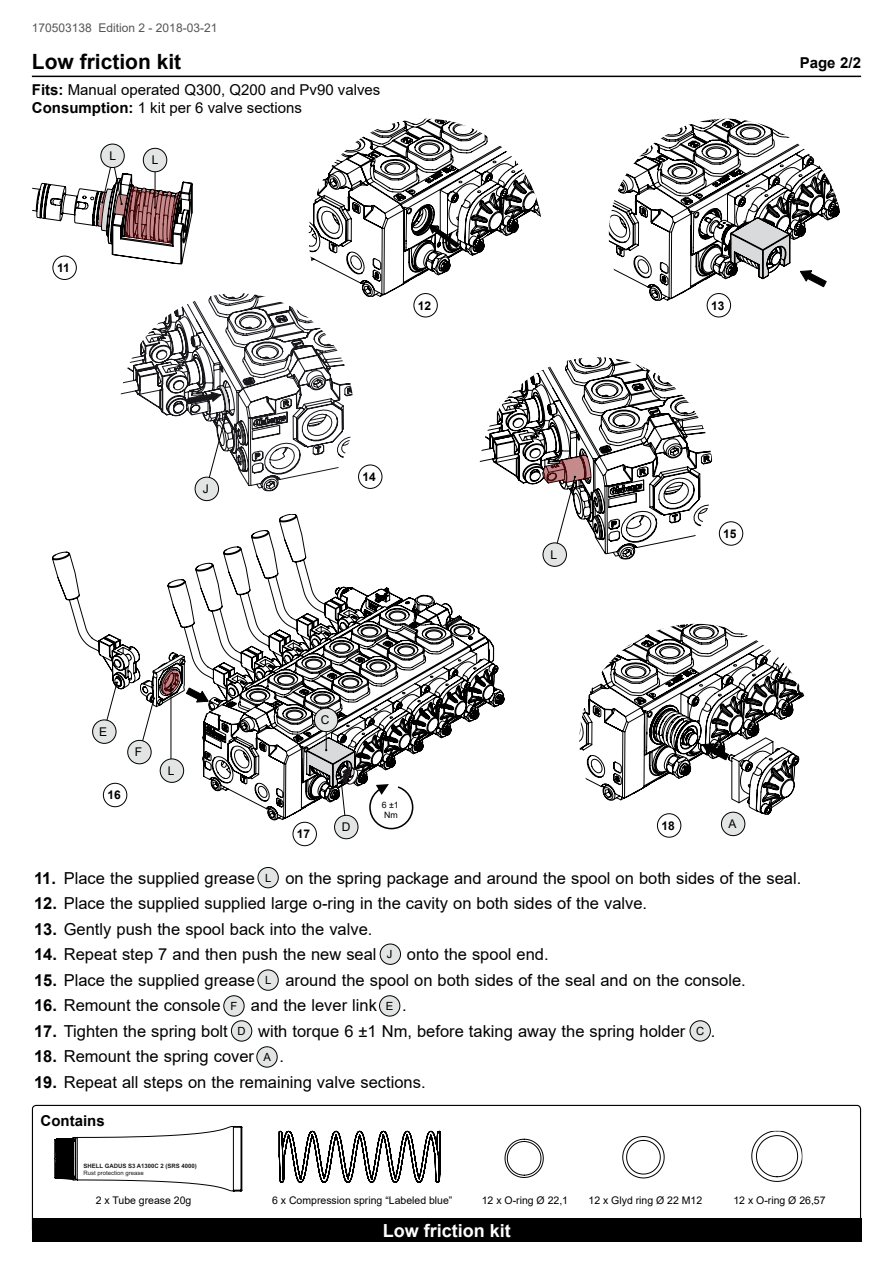
<style>
.page{position:relative;width:893px;height:1263px;background:#fff}
.page>*{position:absolute;margin:0;border:0;box-sizing:border-box;transform-origin:0 0}
.t1{font:700 21px "Arial";color:#000}
.t2{font:700 18px "Arial";color:#fff}
.t3{font:16.5px "Arial";color:#000}
.t4{font:15px/18px "Arial";color:#000}
.t5{font:700 15px "Arial";color:#000}
.t6{font:12px "Arial";color:#555}
.t7{font:700 12px "Arial";color:#000}
.t8{font:12px "Arial";color:#000}
.t9{font:11.25px "Arial";color:#000}
.t10{font:10.5px "Arial";color:#000}
.t11{font:8.7px/10.5px "Arial";color:#000}
.t12{font:700 6px "Arial";color:#1a1d1c}
.t13{font:6px "Arial";color:#1a1d1c}
.s1{font-weight:700}
</style>
<div class="page">
<hr style="left:32px;top:76px;width:829px;height:1px;background:#000">
<svg style="left:309px;top:119px;width:232px;height:178px"></svg>
<svg style="left:609px;top:119px;width:231px;height:182px"></svg>
<svg style="left:120px;top:293px;width:234px;height:198px"></svg>
<svg style="left:479px;top:357px;width:234px;height:202px"></svg>
<svg style="left:52px;top:514px;width:452px;height:306px"></svg>
<svg style="left:336px;top:714px;width:4px;height:13px"></svg>
<svg style="left:579px;top:624px;width:226px;height:191px"></svg>
<div style="left:370px;top:786px;width:43px;height:42px;background:#fff;border-radius:50%"></div>
<div style="left:369px;top:785px;width:44px;height:44px;border:2px solid #000;border-radius:50%"></div>
<svg style="left:376px;top:778px;width:23px;height:17px"></svg>
<div style="left:52px;top:256px;width:25px;height:24px;border:1px solid #000;border-radius:50%"></div>
<div style="left:143px;top:148px;width:24px;height:24px;background:#e3e4e4;border-radius:50%"></div>
<div style="left:143px;top:148px;width:24px;height:24px;border:1px solid #000;border-radius:50%"></div>
<svg style="left:32px;top:161px;width:161px;height:103px"></svg>
<div style="left:101px;top:144px;width:23px;height:24px;background:#e3e4e4;border-radius:50%"></div>
<div style="left:100px;top:144px;width:25px;height:24px;border:1px solid #000;border-radius:50%"></div>
<div style="left:258px;top:867px;width:20px;height:21px;background:#e3e4e4;border-radius:50%"></div>
<div style="left:257px;top:867px;width:22px;height:21px;border:1px solid #000;border-radius:50%"></div>
<div style="left:414px;top:294px;width:23px;height:23px;background:#fff;border-radius:50%"></div>
<div style="left:413px;top:293px;width:25px;height:24px;border:1px solid #000;border-radius:50%"></div>
<div style="left:707px;top:294px;width:24px;height:23px;background:#fff;border-radius:50%"></div>
<div style="left:707px;top:293px;width:24px;height:24px;border:1px solid #000;border-radius:50%"></div>
<div style="left:358px;top:464px;width:24px;height:25px;border:1px solid #000;border-radius:50%"></div>
<div style="left:719px;top:521px;width:24px;height:25px;border:1px solid #000;border-radius:50%"></div>
<svg style="left:186px;top:386px;width:44px;height:105px"></svg>
<div style="left:195px;top:477px;width:24px;height:24px;background:#e3e4e4;border-radius:50%"></div>
<div style="left:195px;top:477px;width:24px;height:24px;border:1px solid #000;border-radius:50%"></div>
<div style="left:380px;top:944px;width:20px;height:20px;background:#e3e4e4;border-radius:50%"></div>
<div style="left:380px;top:943px;width:21px;height:22px;border:1px solid #000;border-radius:50%"></div>
<svg style="left:543px;top:455px;width:48px;height:102px"></svg>
<div style="left:543px;top:543px;width:23px;height:23px;background:#e3e4e4;border-radius:50%"></div>
<div style="left:543px;top:542px;width:24px;height:25px;border:1px solid #000;border-radius:50%"></div>
<div style="left:258px;top:970px;width:20px;height:20px;background:#e3e4e4;border-radius:50%"></div>
<div style="left:257px;top:969px;width:22px;height:22px;border:1px solid #000;border-radius:50%"></div>
<div style="left:224px;top:996px;width:20px;height:20px;background:#e3e4e4;border-radius:50%"></div>
<div style="left:223px;top:995px;width:22px;height:21px;border:1px solid #000;border-radius:50%"></div>
<div style="left:379px;top:996px;width:21px;height:20px;background:#e3e4e4;border-radius:50%"></div>
<div style="left:379px;top:995px;width:21px;height:21px;border:1px solid #000;border-radius:50%"></div>
<svg style="left:102px;top:681px;width:16px;height:53px"></svg>
<div style="left:93px;top:720px;width:23px;height:23px;background:#e3e4e4;border-radius:50%"></div>
<div style="left:92px;top:719px;width:25px;height:25px;border:1px solid #000;border-radius:50%"></div>
<svg style="left:137px;top:697px;width:18px;height:61px"></svg>
<div style="left:128px;top:740px;width:23px;height:24px;background:#e3e4e4;border-radius:50%"></div>
<div style="left:127px;top:740px;width:25px;height:24px;border:1px solid #000;border-radius:50%"></div>
<hr style="left:171px;top:684px;width:1px;height:82px;background:#000">
<svg style="left:161px;top:667px;width:19px;height:28px"></svg>
<div style="left:160px;top:759px;width:24px;height:23px;background:#e3e4e4;border-radius:50%"></div>
<div style="left:160px;top:758px;width:24px;height:25px;border:1px solid #000;border-radius:50%"></div>
<div style="left:657px;top:813px;width:24px;height:25px;border:1px solid #000;border-radius:50%"></div>
<div style="left:103px;top:783px;width:24px;height:24px;background:#fff;border-radius:50%"></div>
<div style="left:103px;top:783px;width:24px;height:24px;border:1px solid #000;border-radius:50%"></div>
<div style="left:293px;top:822px;width:24px;height:24px;border:1px solid #000;border-radius:50%"></div>
<div style="left:231px;top:1021px;width:21px;height:20px;background:#e3e4e4;border-radius:50%"></div>
<div style="left:231px;top:1020px;width:21px;height:21px;border:1px solid #000;border-radius:50%"></div>
<div style="left:690px;top:1021px;width:20px;height:20px;background:#e3e4e4;border-radius:50%"></div>
<div style="left:690px;top:1020px;width:21px;height:21px;border:1px solid #000;border-radius:50%"></div>
<div style="left:721px;top:812px;width:24px;height:24px;background:#e3e4e4;border-radius:50%"></div>
<div style="left:721px;top:812px;width:24px;height:24px;border:1px solid #000;border-radius:50%"></div>
<hr style="left:326px;top:715px;width:1px;height:35px;background:#000">
<div style="left:314px;top:708px;width:24px;height:24px;background:#e3e4e4;border-radius:50%"></div>
<div style="left:314px;top:708px;width:24px;height:24px;border:1px solid #000;border-radius:50%"></div>
<svg style="left:306px;top:738px;width:52px;height:92px"></svg>
<div style="left:335px;top:815px;width:23px;height:24px;background:#e3e4e4;border-radius:50%"></div>
<div style="left:334px;top:815px;width:24px;height:24px;border:1px solid #000;border-radius:50%"></div>
<div style="left:257px;top:1047px;width:20px;height:20px;background:#e3e4e4;border-radius:50%"></div>
<div style="left:256px;top:1046px;width:22px;height:21px;border:1px solid #000;border-radius:50%"></div>
<div style="left:32px;top:1218px;width:829px;height:24px;background:#000"></div>
<svg style="left:55px;top:1126px;width:187px;height:66px"></svg>
<svg style="left:279px;top:1130px;width:162px;height:53px"></svg>
<svg style="left:504px;top:1138px;width:40px;height:40px"></svg>
<svg style="left:622px;top:1136px;width:43px;height:43px"></svg>
<svg style="left:751px;top:1131px;width:51px;height:51px"></svg>
<p class="t6" style="left:32px;top:20px;width:187px">170503138 Edition 2 - 2018-03-21</p>
<p class="t1" style="left:32px;top:47px;width:151px">Low friction kit</p>
<p class="t4" style="left:32px;top:80px;width:350px"><span class="s1">Fits:</span> Manual operated Q300, Q200 and Pv90 valves<br><span class="s1">Consumption:</span> 1 kit per 6 valve sections</p>
<p class="t8" style="left:109px;top:148px;width:8px">L</p>
<p class="t8" style="left:152px;top:152px;width:8px">L</p>
<p class="t7" style="left:57px;top:259px;width:14px">11</p>
<p class="t7" style="left:418px;top:297px;width:15px">12</p>
<p class="t7" style="left:711px;top:297px;width:15px">13</p>
<p class="t5" style="left:800px;top:52px;width:63px">Page 2/2</p>
<p class="t8" style="left:203px;top:481px;width:7px">J</p>
<p class="t8" style="left:99px;top:723px;width:10px">E</p>
<p class="t7" style="left:107px;top:787px;width:15px">16</p>
<p class="t8" style="left:135px;top:744px;width:9px">F</p>
<p class="t8" style="left:168px;top:762px;width:8px">L</p>
<p class="t7" style="left:362px;top:468px;width:15px">14</p>
<p class="t8" style="left:321px;top:712px;width:10px">C</p>
<p class="t7" style="left:297px;top:826px;width:15px">17</p>
<p class="t8" style="left:342px;top:819px;width:10px">D</p>
<p class="t11" style="left:382px;top:799px;width:19px">6 ±1<br>Nm</p>
<p class="t8" style="left:550px;top:546px;width:8px">L</p>
<p class="t7" style="left:723px;top:525px;width:15px">15</p>
<p class="t7" style="left:661px;top:817px;width:15px">18</p>
<p class="t8" style="left:728px;top:816px;width:10px">A</p>
<p class="t3" style="left:34px;top:867px;width:223px"><span class="s1">11.</span> Place the supplied grease</p>
<p class="t3" style="left:285px;top:867px;width:517px">on the spring package and around the spool on both sides of the seal.</p>
<p class="t3" style="left:34px;top:892px;width:615px"><span class="s1">12.</span> Place the supplied supplied large o-ring in the cavity on both sides of the valve.</p>
<p class="t3" style="left:34px;top:918px;width:340px"><span class="s1">13.</span> Gently push the spool back into the valve.</p>
<p class="t3" style="left:34px;top:943px;width:344px"><span class="s1">14.</span> Repeat step 7 and then push the new seal</p>
<p class="t3" style="left:407px;top:943px;width:143px">onto the spool end.</p>
<p class="t3" style="left:34px;top:969px;width:223px"><span class="s1">15.</span> Place the supplied grease</p>
<p class="t3" style="left:285px;top:969px;width:462px">around the spool on both sides of the seal and on the console.</p>
<p class="t3" style="left:34px;top:994px;width:188px"><span class="s1">16.</span> Remount the console</p>
<p class="t3" style="left:251px;top:994px;width:128px">and the lever link</p>
<p class="t3" style="left:402px;top:994px;width:6px">.</p>
<p class="t3" style="left:34px;top:1020px;width:195px"><span class="s1">17.</span> Tighten the spring bolt</p>
<p class="t3" style="left:258px;top:1020px;width:429px">with torque 6 ±1 Nm, before taking away the spring holder</p>
<p class="t3" style="left:711px;top:1020px;width:6px">.</p>
<p class="t3" style="left:34px;top:1045px;width:222px"><span class="s1">18.</span> Remount the spring cover</p>
<p class="t3" style="left:279px;top:1045px;width:6px">.</p>
<p class="t3" style="left:34px;top:1071px;width:393px"><span class="s1">19.</span> Repeat all steps on the remaining valve sections.</p>
<p class="t9" style="left:265px;top:870px;width:8px">L</p>
<p class="t9" style="left:387px;top:946px;width:7px">J</p>
<p class="t9" style="left:265px;top:972px;width:8px">L</p>
<p class="t9" style="left:231px;top:998px;width:8px">F</p>
<p class="t9" style="left:386px;top:998px;width:9px">E</p>
<p class="t9" style="left:238px;top:1023px;width:10px">D</p>
<p class="t9" style="left:696px;top:1023px;width:10px">C</p>
<p class="t9" style="left:264px;top:1049px;width:9px">A</p>
<p class="t5" style="left:41px;top:1110px;width:66px">Contains</p>
<p class="t12" style="left:83px;top:1161px;width:115px">SHELL GADUS S3 A1300C 2 (SRS 4000)</p>
<p class="t13" style="left:83px;top:1169px;width:62px">Rust protection grease</p>
<p class="t10" style="left:96px;top:1193px;width:97px">2 x Tube grease 20g</p>
<p class="t10" style="left:482px;top:1193px;width:88px">12 x O-ring Ø 22,1</p>
<p class="t10" style="left:272px;top:1193px;width:182px">6 x Compression spring “Labeled blue”</p>
<p class="t10" style="left:588px;top:1193px;width:115px">12 x Glyd ring Ø 22 M12</p>
<p class="t2" style="left:383px;top:1217px;width:130px">Low friction kit</p>
<p class="t10" style="left:733px;top:1193px;width:94px">12 x O-ring Ø 26,57</p>
</div>
